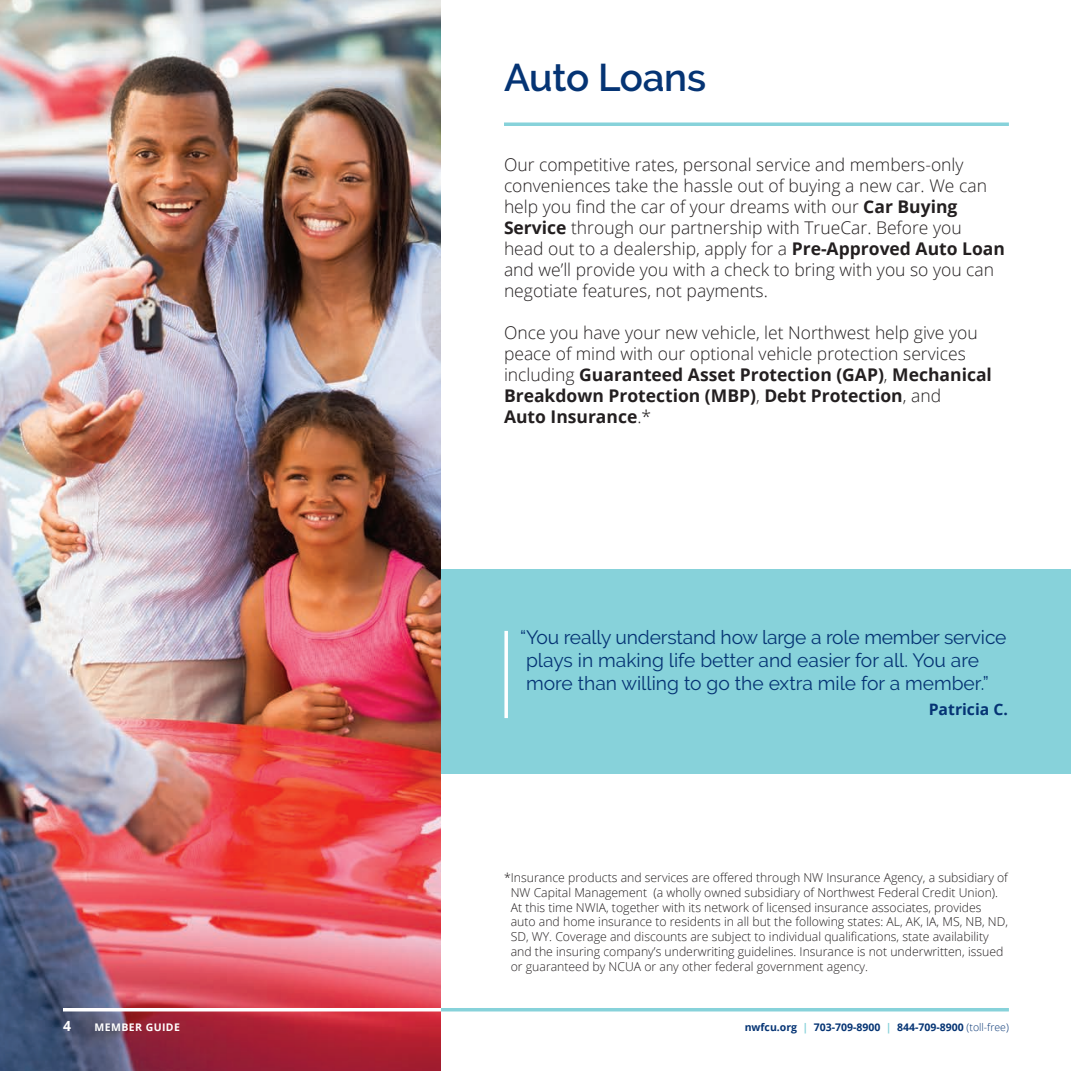
<style>
.page{position:relative;width:1071px;height:1071px;background:#fff}
.page>*{position:absolute;margin:0;border:0;box-sizing:border-box;transform-origin:0 0}
.t1{font:600 38.5px "Raleway";letter-spacing:-.005em;color:#053474}
.t2{font:19.25px/23.1px "Raleway";color:#053474}
.t3{font:300 17.5px/21px "Open Sans";color:#231f20}
.t4{font:700 15.75px "Open Sans";color:#053474}
.t5{font:700 14px "Open Sans";color:#fff}
.t6{font:300 12.25px/14.7px "Open Sans";color:#231f20}
.t7{font:700 10.5px "Open Sans";color:#053474}
.t8{font:700 10.5px "Open Sans";letter-spacing:.04em;color:#fff}
.s1{font-weight:700}
.s2{color:#87d2da}
.s3{font-weight:300}
</style>
<div class="page">
<hr style="left:441px;top:1008px;width:568px;height:3px;background:#87d2da">
<svg style="left:504px;top:122px;width:505px;height:4px;background:#95d7de"></svg>
<div style="left:441px;top:570px;width:630px;height:204px;background:#87d2da"></div>
<svg style="left:504px;top:631px;width:4px;height:87px"></svg>
<img style="left:0;top:0;width:441px;height:1071px">
<hr style="left:63px;top:1008px;width:378px;height:3px;background:#fff">
<p class="t5" style="left:63px;top:1016px;width:9px">4</p>
<p class="t8" style="left:94px;top:1020px;width:87px">MEMBER GUIDE</p>
<h1 class="t1" style="left:504px;top:56px;width:204px">Auto Loans</h1>
<p class="t3" style="left:504px;top:154px;width:502px">Our competitive rates, personal service and members-only conveniences take the hassle out of buying a new car. We can help you find the car of your dreams with our <span class="s1">Car Buying Service</span> through our partnership with TrueCar. Before you head out to a dealership, apply for a <span class="s1">Pre-Approved Auto Loan </span>and we’ll provide you with a check to bring with you so you can negotiate features, not payments.</p>
<p class="t3" style="left:504px;top:322px;width:489px">Once you have your new vehicle, let Northwest help give you peace of mind with our optional vehicle protection services including <span class="s1">Guaranteed Asset Protection (GAP)</span>, <span class="s1">Mechanical Breakdown Protection (MBP)</span>, <span class="s1">Debt Protection</span>, and<br><span class="s1">Auto Insurance</span>.*</p>
<p class="t2" style="left:526px;top:626px;width:482px;text-indent:-6px">“You really understand how large a role member service plays in making life better and easier for all. You are more than willing to go the extra mile for a member.”</p>
<p class="t4" style="left:929px;top:699px;width:81px">Patricia C.</p>
<p class="t6" style="left:511px;top:870px;width:499px;text-indent:-7px">*Insurance products and services are offered through NW Insurance Agency, a subsidiary of NW Capital Management (a wholly owned subsidiary of Northwest Federal Credit Union).<br>At this time NWIA, together with its network of licensed insurance associates, provides auto and home insurance to residents in all but the following states: AL, AK, IA, MS, NB, ND, SD, WY. Coverage and discounts are subject to individual qualifications, state availability and the insuring company’s underwriting guidelines. Insurance is not underwritten, issued or guaranteed by NCUA or any other federal government agency.</p>
<p class="t7" style="left:745px;top:1020px;width:266px">nwfcu.org <span class="s2">|</span> 703-709-8900 <span class="s2">|</span> 844-709-8900 <span class="s3">(toll-free)</span></p>
</div>
